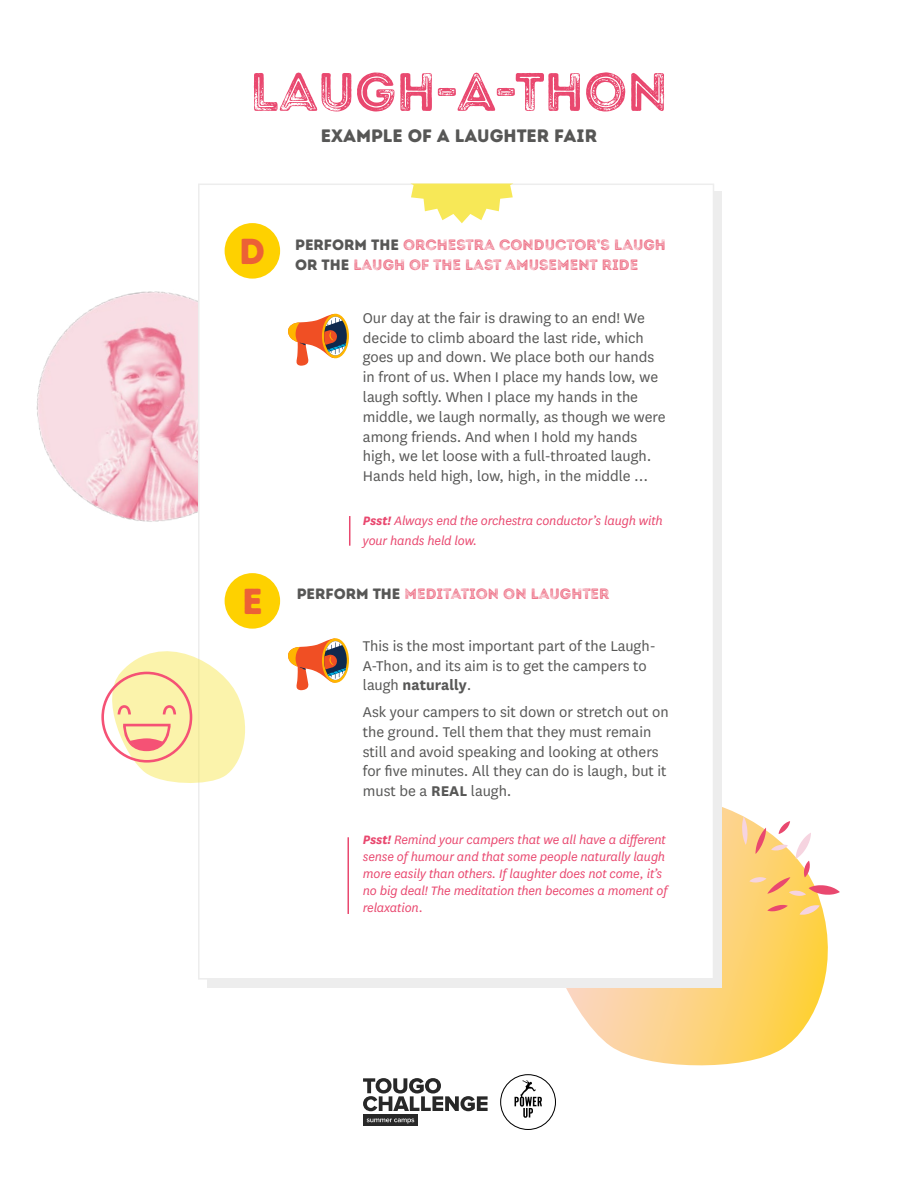
<style>
.page{position:relative;width:918px;height:1188px;background:#fff}
.page>*{position:absolute;margin:0;border:0;box-sizing:border-box;transform-origin:0 0}
.t1{font:54px "Intro Rust G Base 2 Line";color:#e9486f}
.t2{font:36.15px "Intro Rust Base";color:#ec6136}
.t3{font:18px "Intro Rust Base";color:#575756}
.t4{font:16.5px/19.8px "National";color:#575756}
.t5{font:15px/19.8px "Intro Rust G Base 2 Line";color:#ee768b}
.t6{font:italic 14.25px/17.1px "National";letter-spacing:-.01em;color:#e9486f}
.s1{font-family:"Intro Rust Base";color:#575756}
.s2{font-weight:700}
</style>
<div class="page">
<svg style="left:566px;top:807px;width:262px;height:259px"></svg>
<svg style="left:800px;top:905px;width:20px;height:10px"></svg>
<svg style="left:742px;top:817px;width:98px;height:79px"></svg>
<svg style="left:767px;top:905px;width:21px;height:6px"></svg>
<img style="left:36px;top:291px;width:162px;height:231px">
<div style="left:208px;top:192px;width:514px;height:796px;background:#ededed"></div>
<div style="left:198px;top:184px;width:516px;height:796px;background:#fff;border:2px solid #ededed"></div>
<hr style="left:347px;top:837px;width:2px;height:77px;background:#e9486f">
<hr style="left:349px;top:516px;width:1px;height:30px;background:#e9486f">
<div style="left:225px;top:223px;width:55px;height:56px;background:#fed100;border-radius:50%"></div>
<svg style="left:322px;top:314px;width:27px;height:44px"></svg>
<svg style="left:288px;top:314px;width:59px;height:52px"></svg>
<svg style="left:322px;top:638px;width:27px;height:45px"></svg>
<svg style="left:288px;top:638px;width:59px;height:52px"></svg>
<div style="left:225px;top:573px;width:55px;height:56px;background:#fed100;border-radius:50%"></div>
<svg style="left:410px;top:184px;width:103px;height:39px"></svg>
<svg style="left:101px;top:627px;width:152px;height:160px"></svg>
<div style="left:500px;top:1074px;width:56px;height:56px;border:1px solid #000;border-radius:50%"></div>
<svg style="left:515px;top:1080px;width:27px;height:38px"></svg>
<svg style="left:363px;top:1078px;width:125px;height:33px"></svg>
<svg style="left:363px;top:1115px;width:55px;height:11px"></svg>
<svg style="left:367px;top:1119px;width:47px;height:5px"></svg>
<h1 class="t1" style="left:250px;top:58px;width:420px">LAUGH-A-THON</h1>
<p class="t3" style="left:321px;top:124px;width:278px">EXAMPLE OF A LAUGHTER FAIR</p>
<h2 class="t2" style="left:239px;top:228px;width:28px">D</h2>
<h2 class="t2" style="left:242px;top:578px;width:22px">E</h2>
<p class="t5" style="left:295px;top:235px;width:372px"><span class="s1">PERFORM THE</span> ORCHESTRA CONDUCTOR’S LAUGH<br><span class="s1">OR THE</span> LAUGH OF THE LAST AMUSEMENT RIDE</p>
<p class="t4" style="left:363px;top:307px;width:304px">Our day at the fair is drawing to an end! We decide to climb aboard the last ride, which goes up and down. We place both our hands in front of us. When I place my hands low, we laugh softly. When I place my hands in the middle, we laugh normally, as though we were among friends. And when I hold my hands high, we let loose with a full-throated laugh.<br>Hands held high, low, high, in the middle …</p>
<p class="t6" style="left:363px;top:510px;width:301px;line-height:19.8px"><span class="s2">Psst!</span> Always end the orchestra conductor’s laugh with your hands held low.</p>
<p class="t5" style="left:297px;top:585px;width:314px"><span class="s1">PERFORM THE</span> MEDITATION ON LAUGHTER</p>
<p class="t4" style="left:363px;top:635px;width:294px">This is the most important part of the Laugh-<br>A-Thon, and its aim is to get the campers to laugh <span class="s2">naturally</span>.</p>
<p class="t4" style="left:363px;top:701px;width:307px">Ask your campers to sit down or stretch out on the ground. Tell them that they must remain still and avoid speaking and looking at others for five minutes. All they can do is laugh, but it must be a <span class="s2">REAL</span> laugh.</p>
<p class="t6" style="left:363px;top:831px;width:306px"><span class="s2">Psst!</span> Remind your campers that we all have a different sense of humour and that some people naturally laugh more easily than others. If laughter does not come, it’s no big deal! The meditation then becomes a moment of relaxation.</p>
</div>
